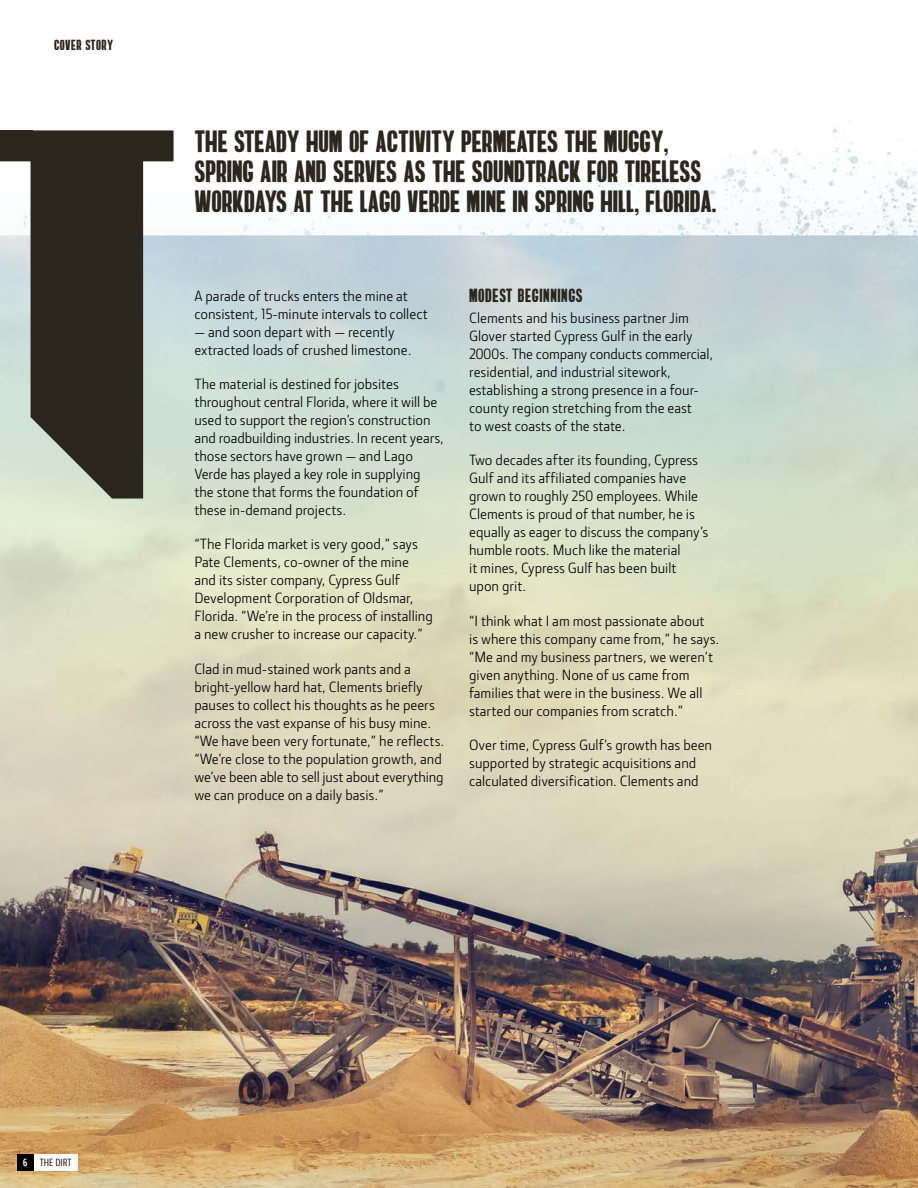
<style>
.page{position:relative;width:918px;height:1188px;background:#fff}
.page>*{position:absolute;margin:0;border:0;box-sizing:border-box;transform-origin:0 0}
.t1{font:525.9px "ADVIK Regular";color:#2b261e}
.t2{font:31.5px/30px "Alberto";color:#2b261e}
.t3{font:19.5px "Alberto";letter-spacing:.03em;color:#2b261e}
.t4{font:15px/18px "JD Sans Pro";color:#000}
.t5{font:15px "Alberto";letter-spacing:.03em;color:#2b261e}
.t6{font:condensed 10.5px "JD Sans Pro";letter-spacing:-.005em;color:#000}
.s1{font-weight:700;color:#fff}
</style>
<div class="page">
<img style="left:0;top:129px;width:918px;height:1059px">
<div style="left:0;top:130px;width:33px;height:31px;background:#2b261e"></div>
<div style="left:34px;top:1154px;width:44px;height:17px;background:#fdfbf8"></div>
<div style="left:17px;top:1154px;width:17px;height:17px;background:#000"></div>
<p class="t5" style="left:54px;top:37px;width:61px">COVER STORY</p>
<h1 class="t1" style="left:2px;top:130px;width:172px">T</h1>
<h2 class="t2" style="left:194px;top:126px;width:524px">THE STEADY HUM OF ACTIVITY PERMEATES THE MUGGY,<br>SPRING AIR AND SERVES AS THE SOUNDTRACK FOR TIRELESS<br>WORKDAYS AT THE LAGO VERDE MINE IN SPRING HILL, FLORIDA.</h2>
<p class="t4" style="left:194px;top:287px;width:235px">A parade of trucks enters the mine at consistent, 15-minute intervals to collect</p>
<p class="t4" style="left:194px;top:323px;width:219px">— and soon depart with — recently extracted loads of crushed limestone.</p>
<p class="t4" style="left:194px;top:375px;width:251px">The material is destined for jobsites throughout central Florida, where it will be used to support the region’s construction and roadbuilding industries. In recent years, those sectors have grown — and Lago Verde has played a key role in supplying the stone that forms the foundation of these in-demand projects.</p>
<p class="t4" style="left:194px;top:535px;width:240px">“The Florida market is very good,” says Pate Clements, co-owner of the mine and its sister company, Cypress Gulf Development Corporation of Oldsmar, Florida. “We’re in the process of installing a new crusher to increase our capacity.”</p>
<p class="t4" style="left:194px;top:659px;width:252px">Clad in mud-stained work pants and a bright-yellow hard hat, Clements briefly pauses to collect his thoughts as he peers across the vast expanse of his busy mine. “We have been very fortunate,” he reflects. “We’re close to the population growth, and we’ve been able to sell just about everything we can produce on a daily basis.”</p>
<h3 class="t3" style="left:469px;top:286px;width:115px">MODEST BEGINNINGS</h3>
<p class="t4" style="left:469px;top:309px;width:246px">Clements and his business partner Jim Glover started Cypress Gulf in the early 2000s. The company conducts commercial, residential, and industrial sitework, establishing a strong presence in a four&shy;county region stretching from the east<br>to west coasts of the state.</p>
<p class="t4" style="left:469px;top:451px;width:241px">Two decades after its founding, Cypress Gulf and its affiliated companies have grown to roughly 250 employees. While Clements is proud of that number, he is equally as eager to discuss the company’s humble roots. Much like the material<br>it mines, Cypress Gulf has been built upon grit.</p>
<p class="t4" style="left:469px;top:611px;width:252px">“I think what I am most passionate about<br>is where this company came from,” he says. “Me and my business partners, we weren’t given anything. None of us came from families that were in the business. We all started our companies from scratch.”</p>
<p class="t4" style="left:469px;top:735px;width:245px">Over time, Cypress Gulf’s growth has been supported by strategic acquisitions and calculated diversification. Clements and</p>
<p class="t6" style="left:23px;top:1156px;width:50px"><span class="s1">62</span> THE DIRT</p>
</div>
